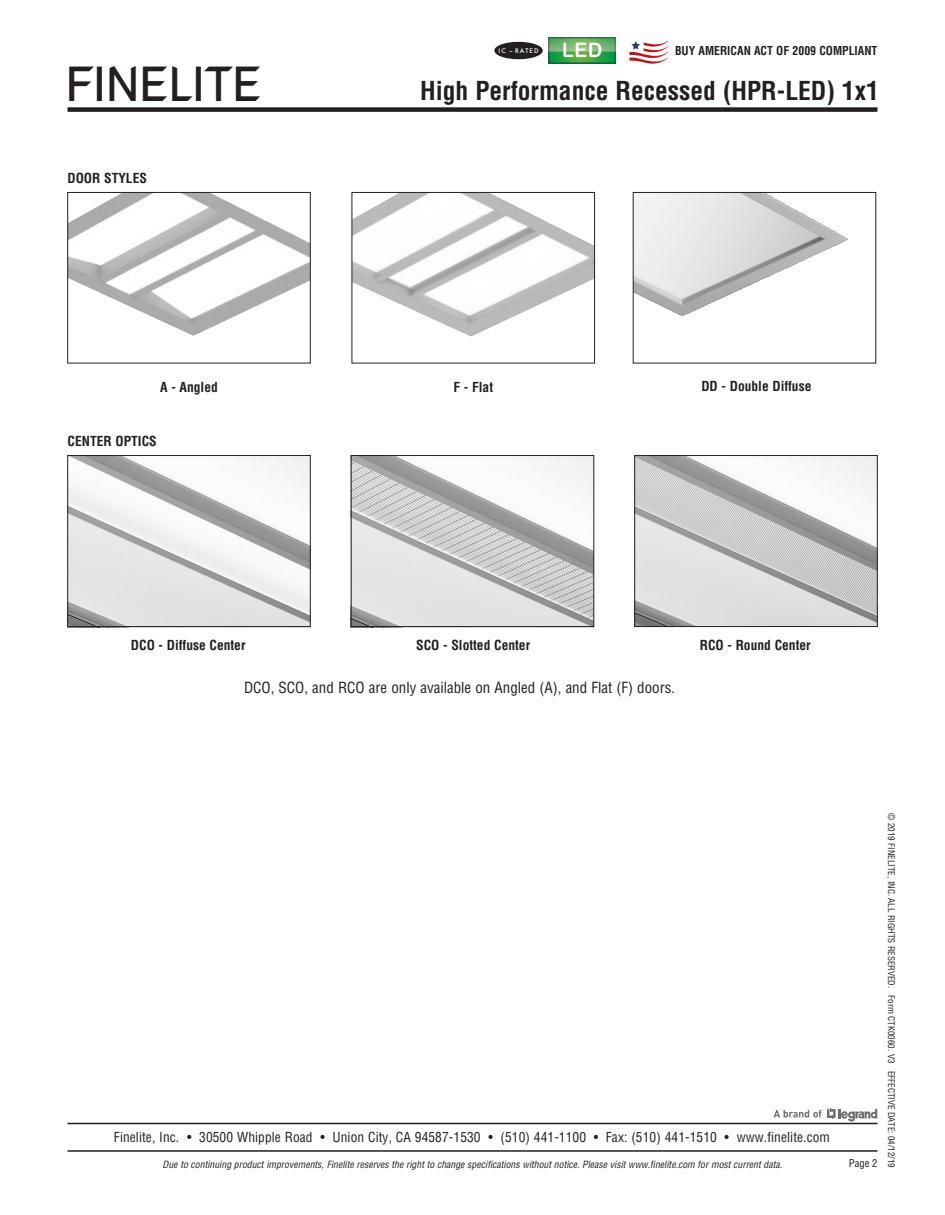
<style>
.page{position:relative;width:945px;height:1215px;background:#fff}
.page>*{position:absolute;margin:0;border:0;box-sizing:border-box;transform-origin:0 0}
.t1{font:48.6px "Russell Square";color:#231f20}
.t2{font:700 condensed 25.5px "Helvetica";color:#231f20}
.t3{font:condensed 15px "Helvetica";color:#231f20}
.t4{font:condensed 13.5px "Helvetica";letter-spacing:.01em;color:#231f20}
.t5{font:700 condensed 13.5px "Helvetica";color:#231f20}
.t6{font:700 condensed 12px "Helvetica";color:#231f20}
.t7{font:condensed 10.5px "Helvetica";color:#231f20}
.t8{font:italic condensed 9.75px "Helvetica";color:#231f20}
.t9{font:condensed 9px "Helvetica";color:#231f20}
.t10{font:500 6.15px "Futura";letter-spacing:.185em;color:#fff}
</style>
<div class="page">
<svg style="left:774px;top:1108px;width:103px;height:15px"></svg>
<div style="left:68px;top:107px;width:810px;height:5px;background:#231f20"></div>
<hr style="left:68px;top:1150px;width:810px;height:2px;background:#231f20">
<hr style="left:68px;top:1123px;width:810px;height:1px;background:#231f20">
<img style="left:70px;top:457px;width:238px;height:168px">
<img style="left:353px;top:457px;width:239px;height:168px">
<div style="left:351px;top:455px;width:243px;height:172px;border:1px solid #231f20"></div>
<div style="left:68px;top:455px;width:242px;height:172px;border:1px solid #231f20"></div>
<img style="left:636px;top:457px;width:239px;height:168px">
<div style="left:634px;top:455px;width:243px;height:172px;border:1px solid #231f20"></div>
<div style="left:494px;top:42px;width:49px;height:17px;background:#231f20;border-radius:50%"></div>
<img style="left:629px;top:40px;width:40px;height:24px">
<img style="left:549px;top:37px;width:66px;height:26px">
<img style="left:635px;top:194px;width:213px;height:122px">
<div style="left:633px;top:192px;width:243px;height:171px;border:1px solid #231f20"></div>
<img style="left:70px;top:194px;width:238px;height:142px">
<img style="left:354px;top:194px;width:239px;height:143px">
<div style="left:352px;top:192px;width:243px;height:171px;border:1px solid #231f20"></div>
<h1 class="t1" style="left:66px;top:67px;width:197px">FINELITE</h1>
<h3 class="t5" style="left:68px;top:170px;width:81px">DOOR STYLES</h3>
<p class="t10" style="left:498px;top:47px;width:42px">IC – RATED</p>
<p class="t6" style="left:675px;top:44px;width:204px">BUY AMERICAN ACT OF 2009 COMPLIANT</p>
<h2 class="t2" style="left:420px;top:76px;width:460px">High Performance Recessed (HPR-LED) 1x1</h2>
<h3 class="t5" style="left:160px;top:379px;width:59px">A - Angled</h3>
<h3 class="t5" style="left:453px;top:379px;width:41px">F - Flat</h3>
<h3 class="t5" style="left:701px;top:379px;width:112px">DD - Double Diffuse</h3>
<h3 class="t5" style="left:68px;top:433px;width:91px">CENTER OPTICS</h3>
<h3 class="t5" style="left:131px;top:638px;width:116px">DCO - Diffuse Center</h3>
<h3 class="t5" style="left:416px;top:638px;width:115px">SCO - Slotted Center</h3>
<h3 class="t5" style="left:700px;top:638px;width:112px">RCO - Round Center</h3>
<h3 class="t3" style="left:244px;top:679px;width:433px">DCO, SCO, and RCO are only available on Angled (A), and Flat (F) doors.</h3>
<h3 class="t4" style="left:114px;top:1130px;width:718px">Finelite, Inc. • 30500 Whipple Road • Union City, CA 94587-1530 • (510) 441-1100 • Fax: (510) 441-1510 • www.finelite.com</h3>
<p class="t8" style="left:162px;top:1158px;width:621px">Due to continuing product improvements, Finelite reserves the right to change specifications without notice. Please visit www.finelite.com for most current data.</p>
<p class="t7" style="left:849px;top:1158px;width:30px">Page 2</p>
<p class="t9" style="left:896px;top:813px;width:356px;rotate:90deg">© 2019 FINELITE, INC. ALL RIGHTS RESERVED. Form CTK0060. V3 EFFECTIVE DATE: 04/12/19</p>
</div>
